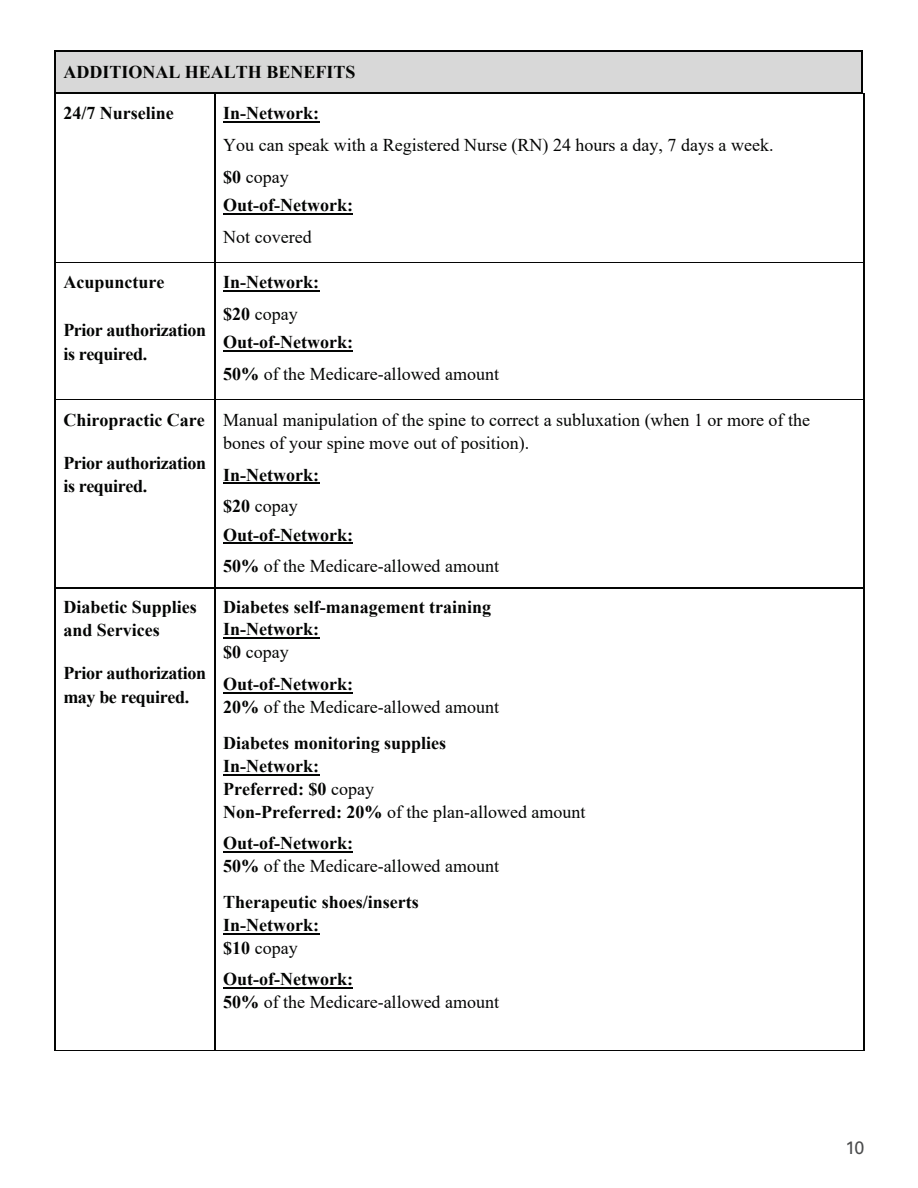
<style>
.page{position:relative;width:918px;height:1188px;background:#fff}
.page>*{position:absolute;margin:0;border:0;box-sizing:border-box;transform-origin:0 0}
.t1{font:18px/31.7px "Times New Roman";color:#040504}
.t2{font:700 18px/22.6px "Times New Roman";color:#040504}
.t3{font:700 18px/23.7px "Times New Roman";letter-spacing:-.02em;color:#040504}
.t4{font:18px "Univers LT Std";color:#4b4c4d}
.s1{font-weight:700}
.s2{font-weight:400}
</style>
<div class="page">
<div style="left:63px;top:56px;width:791px;height:31px;background:#d8d8d8"></div>
<svg style="left:54px;top:50px;width:2px;height:6px"></svg>
<hr style="left:56px;top:50px;width:805px;height:2px;background:#040504">
<hr style="left:56px;top:52px;width:805px;height:4px;background:#d8d8d8">
<svg style="left:861px;top:50px;width:2px;height:6px"></svg>
<div style="left:55px;top:87px;width:807px;height:5px;background:#d8d8d8"></div>
<hr style="left:54px;top:56px;width:2px;height:36px;background:#040504">
<hr style="left:56px;top:92px;width:805px;height:1px;background:#040504">
<hr style="left:861px;top:56px;width:2px;height:36px;background:#040504">
<hr style="left:223px;top:121px;width:96px;height:2px;background:#040504">
<hr style="left:223px;top:213px;width:130px;height:2px;background:#040504">
<svg style="left:54px;top:92px;width:2px;height:6px"></svg>
<hr style="left:54px;top:98px;width:2px;height:164px;background:#040504">
<hr style="left:214px;top:98px;width:2px;height:164px;background:#040504">
<hr style="left:863px;top:98px;width:1px;height:164px;background:#040504">
<hr style="left:223px;top:290px;width:96px;height:2px;background:#040504">
<hr style="left:223px;top:350px;width:130px;height:2px;background:#040504">
<hr style="left:56px;top:262px;width:158px;height:1px;background:#040504">
<hr style="left:216px;top:262px;width:647px;height:1px;background:#040504">
<hr style="left:54px;top:267px;width:2px;height:132px;background:#040504">
<hr style="left:214px;top:267px;width:2px;height:132px;background:#040504">
<hr style="left:863px;top:267px;width:1px;height:132px;background:#040504">
<hr style="left:223px;top:482px;width:96px;height:2px;background:#040504">
<hr style="left:223px;top:543px;width:130px;height:1px;background:#040504">
<hr style="left:56px;top:399px;width:158px;height:1px;background:#040504">
<hr style="left:216px;top:399px;width:647px;height:1px;background:#040504">
<hr style="left:54px;top:404px;width:2px;height:183px;background:#040504">
<hr style="left:214px;top:404px;width:2px;height:183px;background:#040504">
<hr style="left:863px;top:404px;width:1px;height:183px;background:#040504">
<hr style="left:223px;top:637px;width:96px;height:2px;background:#040504">
<hr style="left:223px;top:692px;width:130px;height:2px;background:#040504">
<hr style="left:223px;top:774px;width:96px;height:1px;background:#040504">
<hr style="left:223px;top:851px;width:130px;height:2px;background:#040504">
<hr style="left:223px;top:933px;width:96px;height:2px;background:#040504">
<hr style="left:223px;top:987px;width:130px;height:2px;background:#040504">
<hr style="left:56px;top:587px;width:158px;height:1px;background:#040504">
<hr style="left:216px;top:587px;width:647px;height:1px;background:#040504">
<hr style="left:54px;top:591px;width:2px;height:459px;background:#040504">
<hr style="left:54px;top:1050px;width:160px;height:1px;background:#040504">
<hr style="left:214px;top:591px;width:2px;height:459px;background:#040504">
<hr style="left:215px;top:1050px;width:648px;height:1px;background:#040504">
<hr style="left:863px;top:591px;width:1px;height:459px;background:#040504">
<p class="t2" style="left:63px;top:60px;width:294px">ADDITIONAL HEALTH BENEFITS</p>
<p class="t2" style="left:63px;top:101px;width:112px">24/7 Nurseline</p>
<p class="t2" style="left:223px;top:101px;width:97px">In-Network:</p>
<p class="t1" style="left:223px;top:128px;width:552px">You can speak with a Registered Nurse (RN) 24 hours a day, 7 days a week. <span class="s1">$0</span> copay</p>
<p class="t2" style="left:223px;top:193px;width:131px">Out-of-Network:</p>
<p class="t1" style="left:223px;top:220px;width:90px">Not covered</p>
<p class="t2" style="left:63px;top:271px;width:102px">Acupuncture</p>
<p class="t3" style="left:63px;top:317px;width:144px;line-height:24.2px">Prior authorization is required.</p>
<p class="t2" style="left:223px;top:266px;width:97px;line-height:31.7px">In-Network: $20 <span class="s2">copay</span></p>
<p class="t1" style="left:223px;top:326px;width:277px"><span class="s1">Out-of-Network:<br>50%</span> of the Medicare-allowed amount</p>
<p class="t2" style="left:63px;top:408px;width:143px">Chiropractic Care</p>
<p class="t3" style="left:63px;top:450px;width:144px">Prior authorization is required.</p>
<p class="t2" style="left:63px;top:595px;width:135px;line-height:23.4px">Diabetic Supplies and Services</p>
<p class="t3" style="left:63px;top:661px;width:144px">Prior authorization may be required.</p>
<p class="t1" style="left:223px;top:408px;width:588px;line-height:22.4px">Manual manipulation of the spine to correct a subluxation (when 1 or more of the bones of your spine move out of position).</p>
<p class="t2" style="left:223px;top:458px;width:97px;line-height:31.7px">In-Network: $20 <span class="s2">copay</span></p>
<p class="t1" style="left:223px;top:518px;width:277px"><span class="s1">Out-of-Network:<br>50%</span> of the Medicare-allowed amount</p>
<p class="t2" style="left:223px;top:595px;width:269px">Diabetes self-management training<br>In-Network:<br>$0 <span class="s2">copay</span></p>
<p class="t1" style="left:223px;top:672px;width:277px;line-height:22.6px"><span class="s1">Out-of-Network:<br>20%</span> of the Medicare-allowed amount</p>
<p class="t2" style="left:223px;top:731px;width:364px">Diabetes monitoring supplies<br>In-Network:<br>Preferred: $0 <span class="s2">copay<br></span>Non-Preferred: 20% <span class="s2">of the plan-allowed amount</span></p>
<p class="t1" style="left:223px;top:831px;width:277px;line-height:22.6px"><span class="s1">Out-of-Network:<br>50%</span> of the Medicare-allowed amount</p>
<p class="t2" style="left:223px;top:890px;width:197px">Therapeutic shoes/inserts<br>In-Network:<br>$10 <span class="s2">copay</span></p>
<p class="t1" style="left:223px;top:967px;width:277px;line-height:23.1px"><span class="s1">Out-of-Network:<br>50%</span> of the Medicare-allowed amount</p>
<p class="t4" style="left:846px;top:1137px;width:21px">10</p>
</div>
